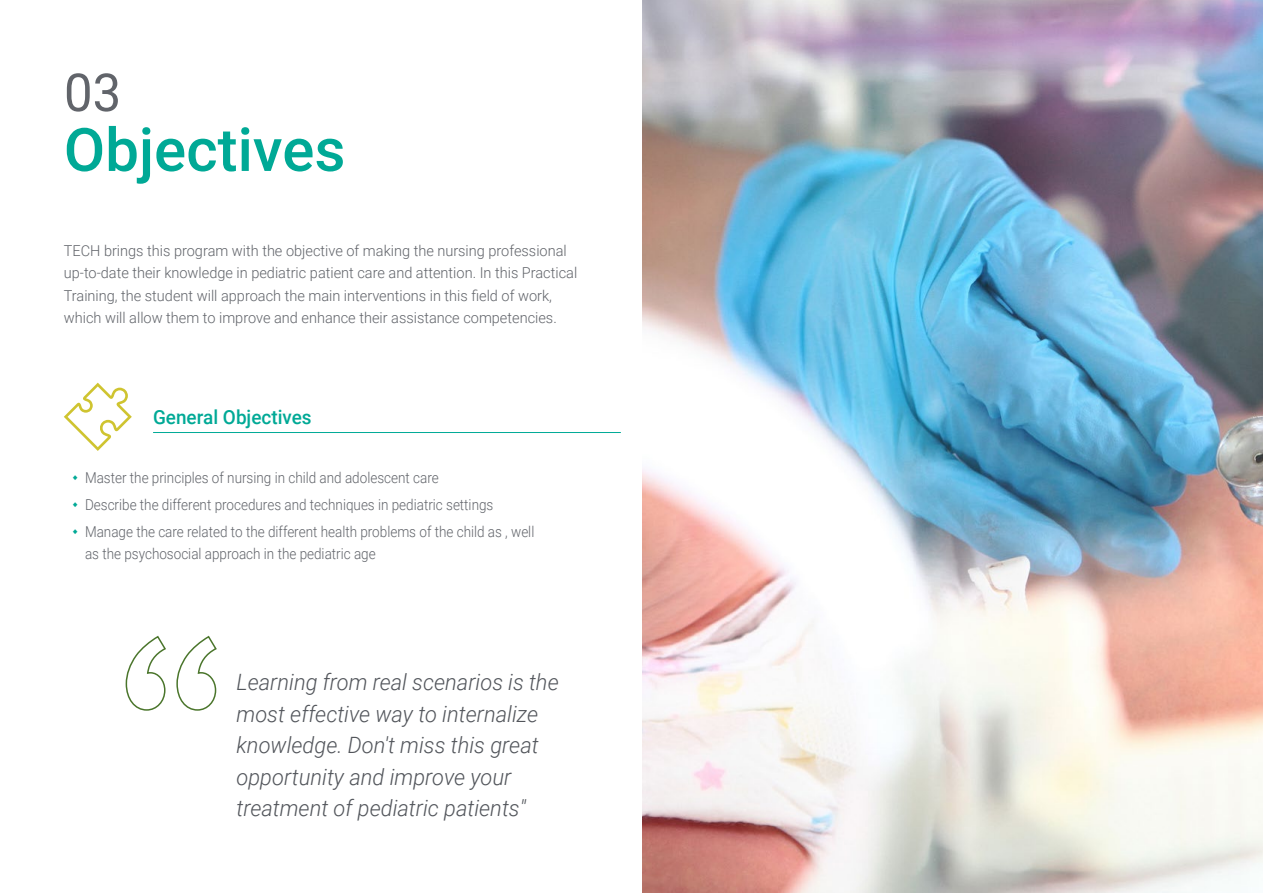
<style>
.page{position:relative;width:1263px;height:893px;background:#fff}
.page>*{position:absolute;margin:0;border:0;box-sizing:border-box;transform-origin:0 0}
.t1{font:500 60px "Roboto";color:#00a996}
.t2{font:52.5px "Roboto";color:#61646a}
.t3{font:italic 300 22.5px/31.5px "Roboto";color:#52555b}
.t4{font:500 19.5px "Roboto";color:#00a996}
.t5{font:300 15px/22.5px "Roboto";color:#61646a}
.t6{font:300 15px/26.7px "Roboto";color:#61646a;scale:.9 1}
</style>
<div class="page">
<hr style="left:153px;top:432px;width:468px;height:1px;background:#00aa97">
<svg style="left:64px;top:383px;width:68px;height:68px"></svg>
<svg style="left:125px;top:635px;width:92px;height:76px"></svg>
<img style="left:642px;top:0;width:621px;height:893px">
<h2 class="t2" style="left:64px;top:56px;width:59px">03</h2>
<h1 class="t1" style="left:64px;top:108px;width:283px">Objectives</h1>
<p class="t5" style="left:64px;top:239px;width:515px">TECH brings this program with the objective of making the nursing professional up-to-date their knowledge in pediatric patient care and attention. In this Practical Training, the student will approach the main interventions in this field of work, which will allow them to improve and enhance their assistance competencies.</p>
<h3 class="t4" style="left:153px;top:403px;width:160px">General Objectives</h3>
<p class="t6" style="left:85px;top:464px;width:501px">Master the principles of nursing in child and adolescent care<br>Describe the different procedures and techniques in pediatric settings<br>Manage the care related to the different health problems of the child as , well</p>
<p class="t6" style="left:85px;top:540px;width:324px">as the psychosocial approach in the pediatric age</p>
<h3 class="t3" style="left:236px;top:666px;width:324px">Learning from real scenarios is the most effective way to internalize knowledge. Don't miss this great opportunity and improve your treatment of pediatric patients"</h3>
</div>
